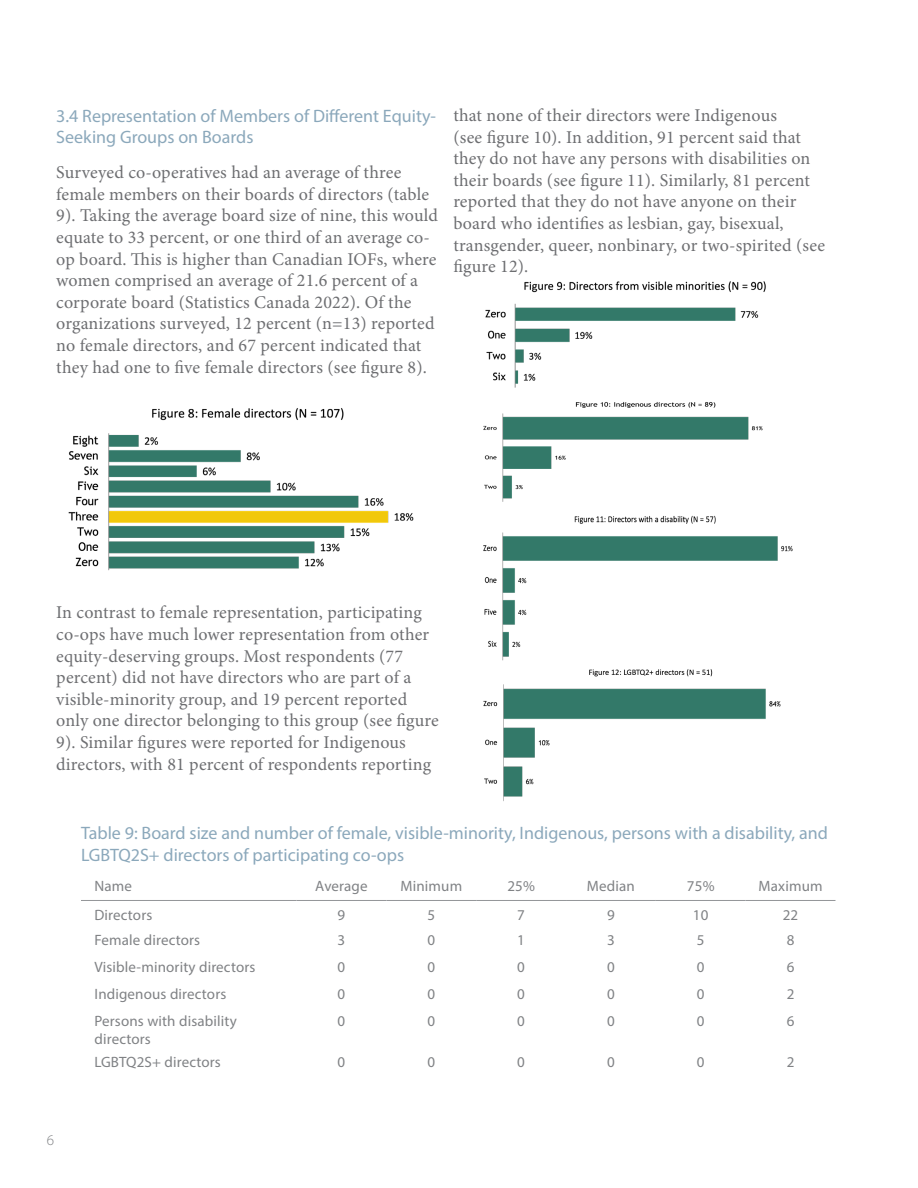
<style>
.page{position:relative;width:918px;height:1188px;background:#fff}
.page>*{position:absolute;margin:0;border:0;box-sizing:border-box;transform-origin:0 0}
.t1{font:18px/21.6px "Minion Pro";letter-spacing:.01em;color:#6d6e71}
.t2{font:18px/21.6px "Myriad Pro";color:#8ba8bb}
.t3{font:15px/18px "Myriad Pro";letter-spacing:.01em;color:#808285}
.t4{font:300 15px "Myriad Pro";color:#808285}
</style>
<div class="page">
<hr style="left:81px;top:900px;width:216px;height:1px;background:#939598">
<hr style="left:297px;top:900px;width:89px;height:1px;background:#939598">
<hr style="left:386px;top:900px;width:90px;height:1px;background:#939598">
<hr style="left:476px;top:900px;width:90px;height:1px;background:#939598">
<hr style="left:566px;top:900px;width:90px;height:1px;background:#939598">
<hr style="left:656px;top:900px;width:90px;height:1px;background:#939598">
<hr style="left:746px;top:900px;width:89px;height:1px;background:#939598">
<img style="left:68px;top:408px;width:346px;height:163px">
<img style="left:483px;top:281px;width:283px;height:221px">
<img style="left:483px;top:515px;width:310px;height:146px">
<img style="left:483px;top:669px;width:298px;height:132px">
<p class="t2" style="left:56px;top:104px;width:381px">3.4 Representation of Members of Different Equity-<br>Seeking Groups on Boards</p>
<p class="t1" style="left:56px;top:162px;width:383px">Surveyed co-operatives had an average of three female members on their boards of directors (table 9). Taking the average board size of nine, this would equate to 33 percent, or one third of an average co&shy;op board. This is higher than Canadian IOFs, where women comprised an average of 21.6 percent of a corporate board (Statistics Canada 2022). Of the organizations surveyed, 12 percent (n=13) reported no female directors, and 67 percent indicated that they had one to five female directors (see figure 8).</p>
<p class="t1" style="left:453px;top:105px;width:373px">that none of their directors were Indigenous<br>(see figure 10). In addition, 91 percent said that they do not have any persons with disabilities on their boards (see figure 11). Similarly, 81 percent reported that they do not have anyone on their board who identifies as lesbian, gay, bisexual, transgender, queer, nonbinary, or two-spirited (see figure 12).</p>
<p class="t1" style="left:56px;top:602px;width:384px">In contrast to female representation, participating co-ops have much lower representation from other equity-deserving groups. Most respondents (77 percent) did not have directors who are part of a visible-minority group, and 19 percent reported only one director belonging to this group (see figure 9). Similar figures were reported for Indigenous directors, with 81 percent of respondents reporting</p>
<p class="t4" style="left:47px;top:1131px;width:9px">6</p>
<p class="t2" style="left:81px;top:822px;width:748px">Table 9: Board size and number of female, visible-minority, Indigenous, persons with a disability, and<br>LGBTQ2S+ directors of participating co-ops</p>
<p class="t3" style="left:94px;top:876px;width:39px">Name</p>
<p class="t3" style="left:315px;top:876px;width:54px">Average</p>
<p class="t3" style="left:400px;top:876px;width:63px">Minimum</p>
<p class="t3" style="left:507px;top:876px;width:29px">25%</p>
<p class="t3" style="left:587px;top:876px;width:49px">Median</p>
<p class="t3" style="left:687px;top:876px;width:29px">75%</p>
<p class="t3" style="left:759px;top:876px;width:66px">Maximum</p>
<p class="t3" style="left:94px;top:905px;width:59px">Directors</p>
<p class="t3" style="left:338px;top:905px;width:9px">9</p>
<p class="t3" style="left:427px;top:905px;width:9px">5</p>
<p class="t3" style="left:517px;top:905px;width:9px">7</p>
<p class="t3" style="left:607px;top:905px;width:9px">9</p>
<p class="t3" style="left:693px;top:905px;width:17px">10</p>
<p class="t3" style="left:783px;top:905px;width:17px">22</p>
<p class="t3" style="left:94px;top:930px;width:107px">Female directors</p>
<p class="t3" style="left:338px;top:930px;width:9px">3</p>
<p class="t3" style="left:427px;top:930px;width:9px">0</p>
<p class="t3" style="left:517px;top:930px;width:9px">1</p>
<p class="t3" style="left:607px;top:930px;width:9px">3</p>
<p class="t3" style="left:697px;top:930px;width:9px">5</p>
<p class="t3" style="left:787px;top:930px;width:9px">8</p>
<p class="t3" style="left:94px;top:957px;width:162px">Visible-minority directors</p>
<p class="t3" style="left:338px;top:957px;width:9px">0</p>
<p class="t3" style="left:427px;top:957px;width:9px">0</p>
<p class="t3" style="left:517px;top:957px;width:9px">0</p>
<p class="t3" style="left:607px;top:957px;width:9px">0</p>
<p class="t3" style="left:697px;top:957px;width:9px">0</p>
<p class="t3" style="left:787px;top:957px;width:9px">6</p>
<p class="t3" style="left:94px;top:984px;width:133px">Indigenous directors</p>
<p class="t3" style="left:338px;top:984px;width:9px">0</p>
<p class="t3" style="left:427px;top:984px;width:9px">0</p>
<p class="t3" style="left:517px;top:984px;width:9px">0</p>
<p class="t3" style="left:607px;top:984px;width:9px">0</p>
<p class="t3" style="left:697px;top:984px;width:9px">0</p>
<p class="t3" style="left:787px;top:984px;width:9px">2</p>
<p class="t3" style="left:94px;top:1011px;width:144px">Persons with disability directors</p>
<p class="t3" style="left:338px;top:1011px;width:9px">0</p>
<p class="t3" style="left:427px;top:1011px;width:9px">0</p>
<p class="t3" style="left:517px;top:1011px;width:9px">0</p>
<p class="t3" style="left:607px;top:1011px;width:9px">0</p>
<p class="t3" style="left:697px;top:1011px;width:9px">0</p>
<p class="t3" style="left:787px;top:1011px;width:9px">6</p>
<p class="t3" style="left:94px;top:1053px;width:128px">LGBTQ2S+ directors</p>
<p class="t3" style="left:338px;top:1053px;width:9px">0</p>
<p class="t3" style="left:427px;top:1053px;width:9px">0</p>
<p class="t3" style="left:517px;top:1053px;width:9px">0</p>
<p class="t3" style="left:607px;top:1053px;width:9px">0</p>
<p class="t3" style="left:697px;top:1053px;width:9px">0</p>
<p class="t3" style="left:787px;top:1053px;width:9px">2</p>
</div>
